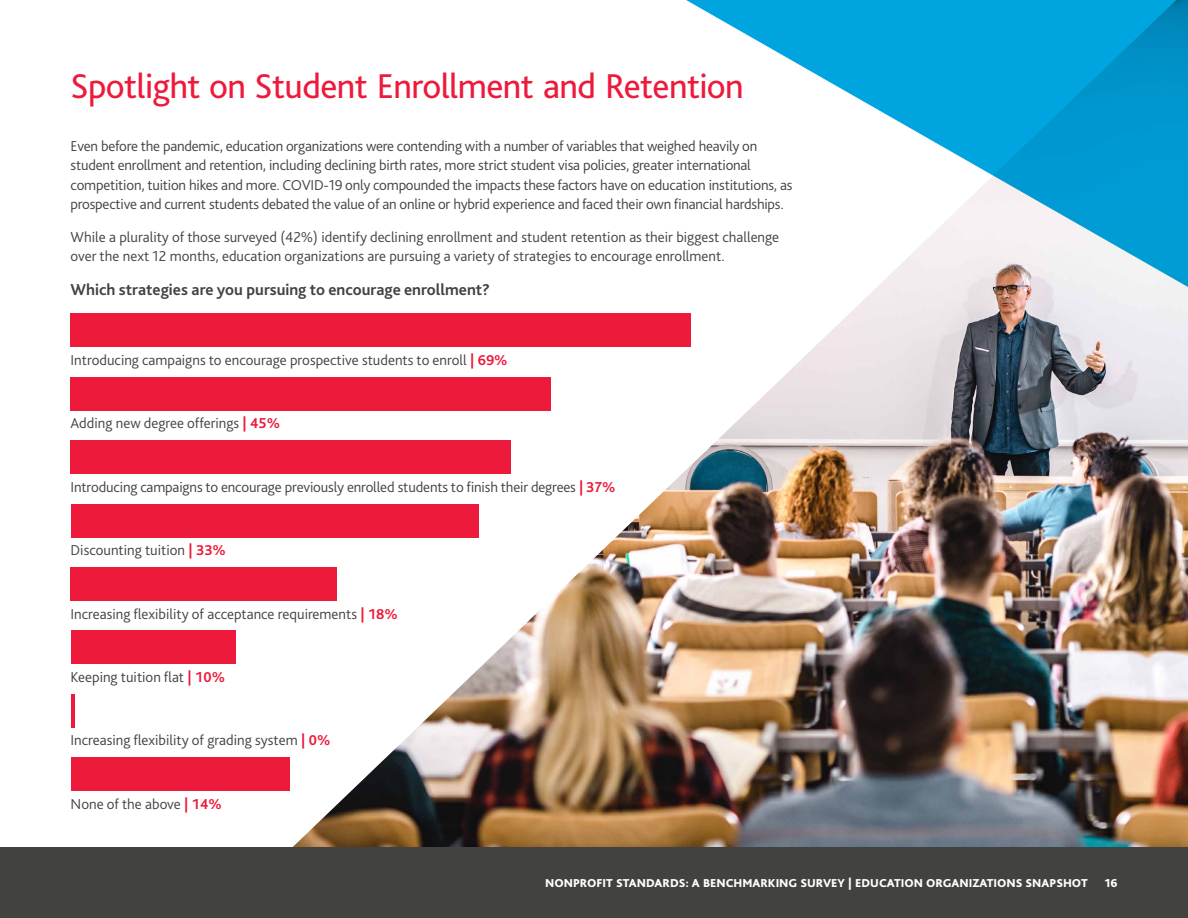
<style>
.page{position:relative;width:1188px;height:918px;background:#fff}
.page>*{position:absolute;margin:0;border:0;box-sizing:border-box;transform-origin:0 0}
.t1{font:36px "Bliss Pro";letter-spacing:-.015em;color:#ed1a3b}
.t2{font:700 16.5px "Bliss Pro";color:#424241}
.t3{font:300 15px/19.5px "Bliss Pro";letter-spacing:-.01em;color:#424241}
.t4{font:800 12px "Bliss Pro";color:#fff}
.s1{font-weight:700;color:#ed1a3b}
</style>
<div class="page">
<img style="left:285px;top:0;width:903px;height:847px">
<div style="left:71px;top:314px;width:620px;height:33px;background:#ed1a3b"></div>
<div style="left:71px;top:377px;width:480px;height:33px;background:#ed1a3b"></div>
<div style="left:71px;top:441px;width:440px;height:33px;background:#ed1a3b"></div>
<div style="left:71px;top:504px;width:407px;height:33px;background:#ed1a3b"></div>
<div style="left:71px;top:567px;width:266px;height:33px;background:#ed1a3b"></div>
<div style="left:71px;top:631px;width:164px;height:33px;background:#ed1a3b"></div>
<hr style="left:71px;top:694px;width:4px;height:33px;background:#ed1a3b">
<div style="left:71px;top:758px;width:218px;height:33px;background:#ed1a3b"></div>
<div style="left:0;top:847px;width:1188px;height:71px;background:#424241"></div>
<h1 class="t1" style="left:71px;top:64px;width:675px">Spotlight on Student Enrollment and Retention</h1>
<p class="t3" style="left:71px;top:136px;width:723px">Even before the pandemic, education organizations were contending with a number of variables that weighed heavily on student enrollment and retention, including declining birth rates, more strict student visa policies, greater international competition, tuition hikes and more. COVID-19 only compounded the impacts these factors have on education institutions, as prospective and current students debated the value of an online or hybrid experience and faced their own financial hardships.</p>
<p class="t3" style="left:71px;top:227px;width:710px">While a plurality of those surveyed (42%) identify declining enrollment and student retention as their biggest challenge over the next 12 months, education organizations are pursuing a variety of strategies to encourage enrollment.</p>
<p class="t2" style="left:71px;top:279px;width:421px">Which strategies are you pursuing to encourage enrollment?</p>
<p class="t3" style="left:71px;top:350px;width:439px">Introducing campaigns to encourage prospective students to enroll <span class="s1">| 69%</span></p>
<p class="t3" style="left:71px;top:413px;width:211px">Adding new degree offerings <span class="s1">| 45%</span></p>
<p class="t3" style="left:71px;top:477px;width:546px">Introducing campaigns to encourage previously enrolled students to finish their degrees <span class="s1">| 37%</span></p>
<p class="t3" style="left:71px;top:540px;width:157px">Discounting tuition <span class="s1">| 33%</span></p>
<p class="t3" style="left:71px;top:604px;width:329px">Increasing flexibility of acceptance requirements <span class="s1">| 18%</span></p>
<p class="t3" style="left:71px;top:667px;width:156px">Keeping tuition flat <span class="s1">| 10%</span></p>
<p class="t3" style="left:71px;top:730px;width:261px">Increasing flexibility of grading system <span class="s1">| 0%</span></p>
<p class="t3" style="left:71px;top:794px;width:153px">None of the above <span class="s1">| 14%</span></p>
<p class="t4" style="left:545px;top:876px;width:544px">NONPROFIT STANDARDS: A BENCHMARKING SURVEY | EDUCATION ORGANIZATIONS SNAPSHOT</p>
<p class="t4" style="left:1105px;top:876px;width:14px">16</p>
</div>
